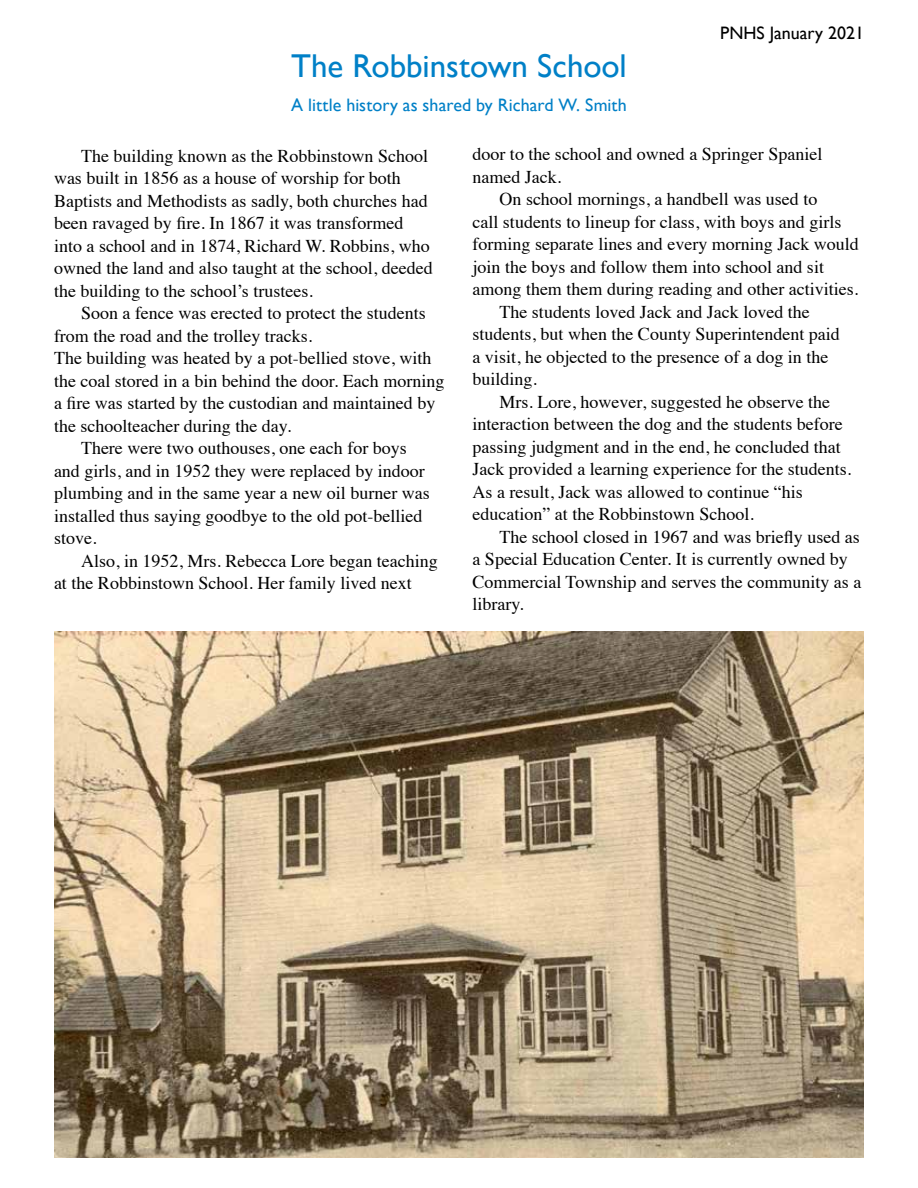
<style>
.page{position:relative;width:918px;height:1188px;background:#fff}
.page>*{position:absolute;margin:0;border:0;box-sizing:border-box;transform-origin:0 0}
.t1{font:33px "Gill Sans";color:#0080c7}
.t2{font:18px/22.5px "Times";color:#000}
.t3{font:18px "Gill Sans";letter-spacing:.005em;color:#0080c7}
.t4{font:18px "Gill Sans";color:#000}
</style>
<div class="page">
<img style="left:54px;top:632px;width:810px;height:526px">
<p class="t4" style="left:720px;top:23px;width:145px">PNHS January 2021</p>
<h1 class="t1" style="left:291px;top:46px;width:337px">The Robbinstown School</h1>
<p class="t3" style="left:291px;top:95px;width:337px">A little history as shared by Richard W. Smith</p>
<p class="t2" style="left:54px;top:143px;width:380px;text-indent:27px">The building known as the Robbinstown School was built in 1856 as a house of worship for both Baptists and Methodists as sadly, both churches had been ravaged by fire. In 1867 it was transformed into a school and in 1874, Richard W. Robbins, who owned the land and also taught at the school, deeded the building to the school’s trustees.</p>
<p class="t2" style="left:81px;top:301px;width:346px">Soon a fence was erected to protect the students</p>
<p class="t2" style="left:54px;top:323px;width:260px">from the road and the trolley tracks.</p>
<p class="t2" style="left:54px;top:346px;width:379px">The building was heated by a pot-bellied stove, with</p>
<p class="t2" style="left:54px;top:368px;width:392px">the coal stored in a bin behind the door. Each morning</p>
<p class="t2" style="left:54px;top:391px;width:383px">a fire was started by the custodian and maintained by</p>
<p class="t2" style="left:54px;top:413px;width:239px">the schoolteacher during the day.</p>
<p class="t2" style="left:81px;top:436px;width:327px">There were two outhouses, one each for boys</p>
<p class="t2" style="left:54px;top:458px;width:372px">and girls, and in 1952 they were replaced by indoor</p>
<p class="t2" style="left:54px;top:481px;width:377px">plumbing and in the same year a new oil burner was</p>
<p class="t2" style="left:54px;top:503px;width:370px">installed thus saying goodbye to the old pot-bellied</p>
<p class="t2" style="left:54px;top:526px;width:44px">stove.</p>
<p class="t2" style="left:81px;top:548px;width:358px">Also, in 1952, Mrs. Rebecca Lore began teaching</p>
<p class="t2" style="left:54px;top:571px;width:359px">at the Robbinstown School. Her family lived next</p>
<p class="t2" style="left:473px;top:141px;width:351px">door to the school and owned a Springer Spaniel named Jack.</p>
<p class="t2" style="left:500px;top:186px;width:319px">On school mornings, a handbell was used to</p>
<p class="t2" style="left:473px;top:209px;width:370px">call students to lineup for class, with boys and girls</p>
<p class="t2" style="left:473px;top:231px;width:388px">forming separate lines and every morning Jack would</p>
<p class="t2" style="left:473px;top:254px;width:353px">join the boys and follow them into school and sit</p>
<p class="t2" style="left:473px;top:276px;width:387px">among them them during reading and other activities.</p>
<p class="t2" style="left:500px;top:299px;width:312px">The students loved Jack and Jack loved the</p>
<p class="t2" style="left:473px;top:321px;width:369px">students, but when the County Superintendent paid</p>
<p class="t2" style="left:473px;top:344px;width:357px">a visit, he objected to the presence of a dog in the</p>
<p class="t2" style="left:473px;top:366px;width:66px">building.</p>
<p class="t2" style="left:500px;top:389px;width:332px">Mrs. Lore, however, suggested he observe the</p>
<p class="t2" style="left:473px;top:411px;width:372px">interaction between the dog and the students before</p>
<p class="t2" style="left:473px;top:434px;width:370px">passing judgment and in the end, he concluded that</p>
<p class="t2" style="left:473px;top:456px;width:380px">Jack provided a learning experience for the students.</p>
<p class="t2" style="left:473px;top:479px;width:332px">As a result, Jack was allowed to continue “his</p>
<p class="t2" style="left:473px;top:501px;width:283px">education” at the Robbinstown School.</p>
<p class="t2" style="left:500px;top:524px;width:362px">The school closed in 1967 and was briefly used as</p>
<p class="t2" style="left:473px;top:546px;width:377px">a Special Education Center. It is currently owned by</p>
<p class="t2" style="left:473px;top:569px;width:390px">Commercial Township and serves the community as a</p>
<p class="t2" style="left:473px;top:591px;width:53px">library.</p>
</div>
